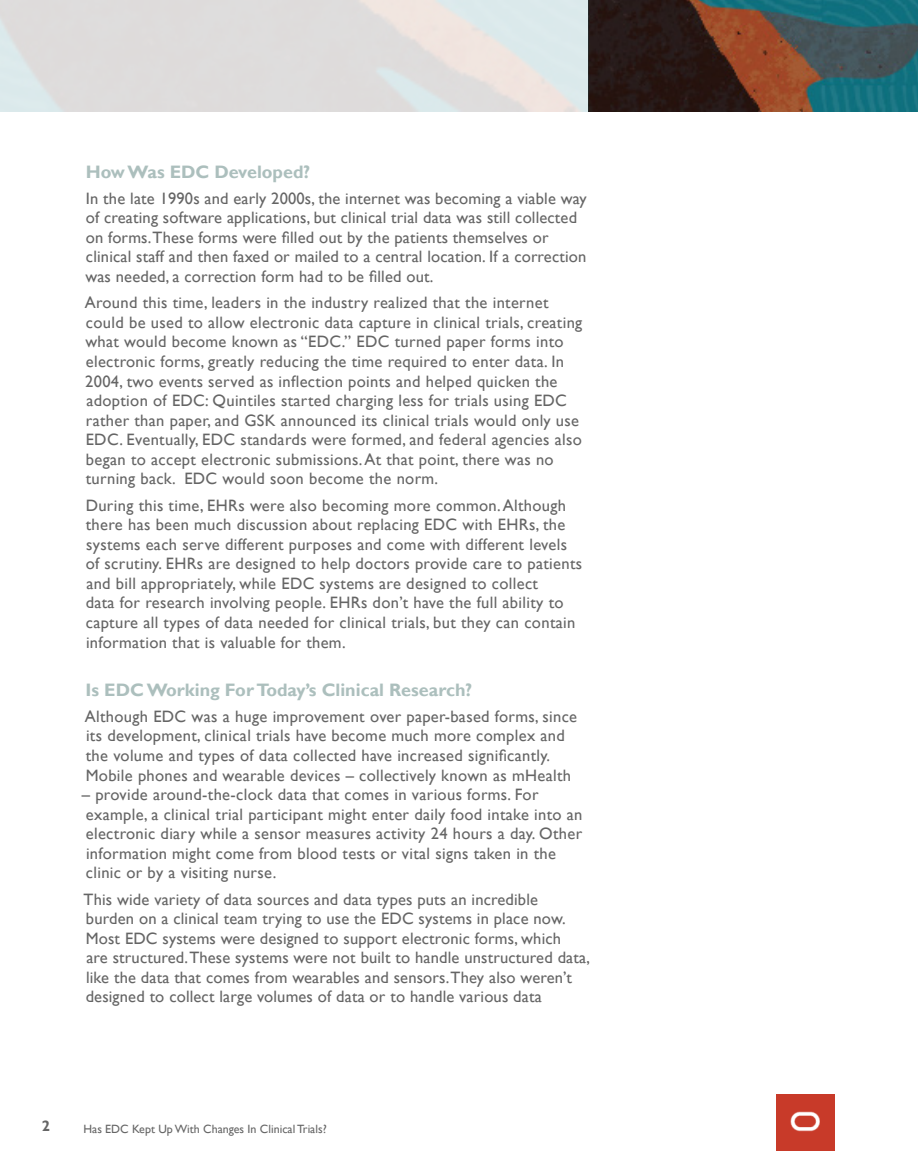
<style>
.page{position:relative;width:918px;height:1151px;background:#fff}
.page>*{position:absolute;margin:0;border:0;box-sizing:border-box;transform-origin:0 0}
.Sub-Head{font:700 18px "Gill Sans";color:#acbfbd}
.Body_Copy{font:16.5px/19.5px "Gill Sans";letter-spacing:.02em;color:#656565}
.t1{font:700 15px "Gill Sans";color:#656565}
.t2{font:12px "Gill Sans";color:#656565}
</style>
<div class="page">
<div style="left:777px;top:1094px;width:58px;height:57px;background:#c83a29"></div>
<img style="left:791px;top:1112px;width:29px;height:20px">
<img style="left:0;top:0;width:918px;height:111px">
<p class="Sub-Head" style="left:86px;top:161px;width:226px">How Was EDC Developed?</p>
<p class="Body_Copy" style="left:85px;top:189px;width:503px">In the late 1990s and early 2000s, the internet was becoming a viable way of creating software applications, but clinical trial data was still collected on forms. These forms were filled out by the patients themselves or clinical staff and then faxed or mailed to a central location. If a correction was needed, a correction form had to be filled out.</p>
<p class="Body_Copy" style="left:85px;top:293px;width:499px">Around this time, leaders in the industry realized that the internet could be used to allow electronic data capture in clinical trials, creating what would become known as “EDC.” EDC turned paper forms into electronic forms, greatly reducing the time required to enter data. In 2004, two events served as inflection points and helped quicken the adoption of EDC: Quintiles started charging less for trials using EDC rather than paper, and GSK announced its clinical trials would only use EDC. Eventually, EDC standards were formed, and federal agencies also began to accept electronic submissions. At that point, there was no turning back. EDC would soon become the norm.</p>
<p class="Body_Copy" style="left:86px;top:496px;width:498px">During this time, EHRs were also becoming more common. Although there has been much discussion about replacing EDC with EHRs, the systems each serve different purposes and come with different levels of scrutiny. EHRs are designed to help doctors provide care to patients and bill appropriately, while EDC systems are designed to collect<br>data for research involving people. EHRs don’t have the full ability to capture all types of data needed for clinical trials, but they can contain information that is valuable for them.</p>
<p class="Sub-Head" style="left:86px;top:679px;width:388px">Is EDC Working For Today’s Clinical Research?</p>
<p class="Body_Copy" style="left:85px;top:707px;width:494px">Although EDC was a huge improvement over paper-based forms, since its development, clinical trials have become much more complex and the volume and types of data collected have increased significantly.<br>Mobile phones and wearable devices – collectively known as mHealth</p>
<p class="Body_Copy" style="left:82px;top:785px;width:502px">– provide around-the-clock data that comes in various forms. For example, a clinical trial participant might enter daily food intake into an electronic diary while a sensor measures activity 24 hours a day. Other information might come from blood tests or vital signs taken in the clinic or by a visiting nurse.</p>
<p class="Body_Copy" style="left:84px;top:890px;width:508px">This wide variety of data sources and data types puts an incredible burden on a clinical team trying to use the EDC systems in place now.<br>Most EDC systems were designed to support electronic forms, which<br>are structured. These systems were not built to handle unstructured data, like the data that comes from wearables and sensors. They also weren’t designed to collect large volumes of data or to handle various data</p>
<p class="t1" style="left:42px;top:1117px;width:10px">2</p>
<p class="t2" style="left:84px;top:1122px;width:245px">Has EDC Kept Up With Changes In Clinical Trials?</p>
</div>
